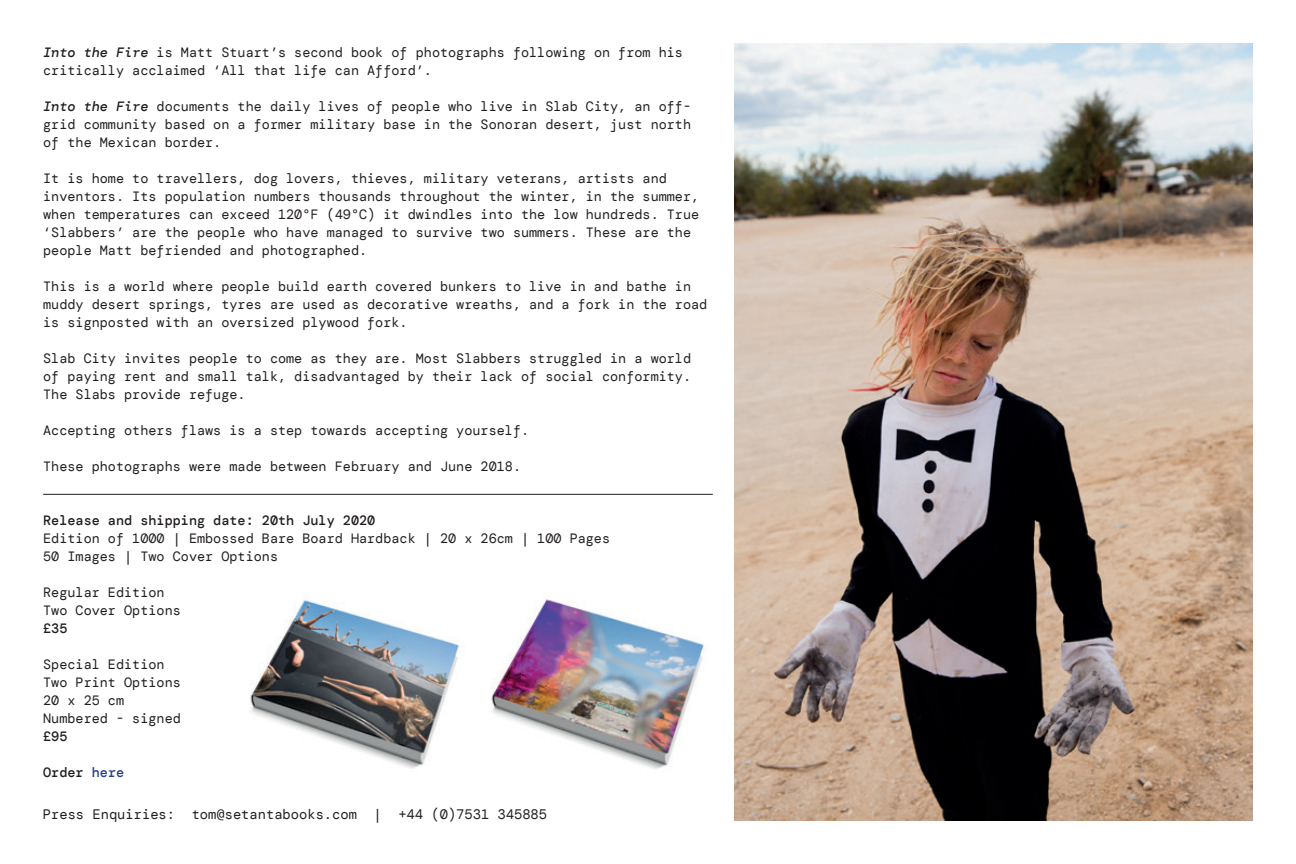
<style>
.page{position:relative;width:1296px;height:864px;background:#fff}
.page>*{position:absolute;margin:0;border:0;box-sizing:border-box;transform-origin:0 0}
.t1{font:13.8px "DM Mono";color:#231f20}
.t2{font:13.5px/18px "DM Mono";color:#231f20}
.t3{font:500 13.5px "DM Mono";color:#231f20}
.s1{font-weight:500;font-style:italic}
.s2{color:#253f8e}
</style>
<div class="page">
<img style="left:734px;top:43px;width:519px;height:778px">
<hr style="left:43px;top:494px;width:670px;height:1px;background:#231f20">
<img style="left:250px;top:600px;width:209px;height:169px">
<img style="left:491px;top:599px;width:215px;height:170px">
<p class="t2" style="left:43px;top:43px;width:641px"><span class="s1">Into the Fire</span> is Matt Stuart’s second book of photographs following on from his critically acclaimed ‘All that life can Afford’.</p>
<p class="t2" style="left:43px;top:97px;width:649px;text-align:justify"><span class="s1">Into the Fire</span> documents the daily lives of people who live in Slab City, an off&shy;grid community based on a former military base in the Sonoran desert, just north of the Mexican border.</p>
<p class="t2" style="left:43px;top:169px;width:658px">It is home to travellers, dog lovers, thieves, military veterans, artists and inventors. Its population numbers thousands throughout the winter, in the summer, when temperatures can exceed 120°F (49°C) it dwindles into the low hundreds. True ‘Slabbers’ are the people who have managed to survive two summers. These are the people Matt befriended and photographed.</p>
<p class="t2" style="left:43px;top:277px;width:666px">This is a world where people build earth covered bunkers to live in and bathe in muddy desert springs, tyres are used as decorative wreaths, and a fork in the road is signposted with an oversized plywood fork.</p>
<p class="t2" style="left:43px;top:349px;width:649px;text-align:justify">Slab City invites people to come as they are. Most Slabbers struggled in a world of paying rent and small talk, disadvantaged by their lack of social conformity.<br>The Slabs provide refuge.</p>
<p class="t2" style="left:43px;top:421px;width:488px">Accepting others flaws is a step towards accepting yourself.</p>
<p class="t2" style="left:43px;top:457px;width:479px">These photographs were made between February and June 2018.</p>
<p class="t3" style="left:43px;top:511px;width:334px">Release and shipping date: 20th July 2020</p>
<p class="t2" style="left:43px;top:529px;width:568px">Edition of 1000 | Embossed Bare Board Hardback | 20 x 26cm | 100 Pages<br>50 Images | Two Cover Options</p>
<p class="t2" style="left:43px;top:583px;width:139px">Regular Edition<br>Two Cover Options</p>
<p class="t3" style="left:43px;top:619px;width:26px">£35</p>
<p class="t2" style="left:43px;top:655px;width:139px">Special Edition<br>Two Print Options<br>20 x 25 cm<br>Numbered - signed</p>
<p class="t3" style="left:43px;top:727px;width:26px">£95</p>
<p class="t3" style="left:43px;top:763px;width:82px">Order <span class="s2">here</span></p>
<p class="t1" style="left:43px;top:806px;width:506px">Press Enquiries: tom@setantabooks.com | +44 (0)7531 345885</p>
</div>
